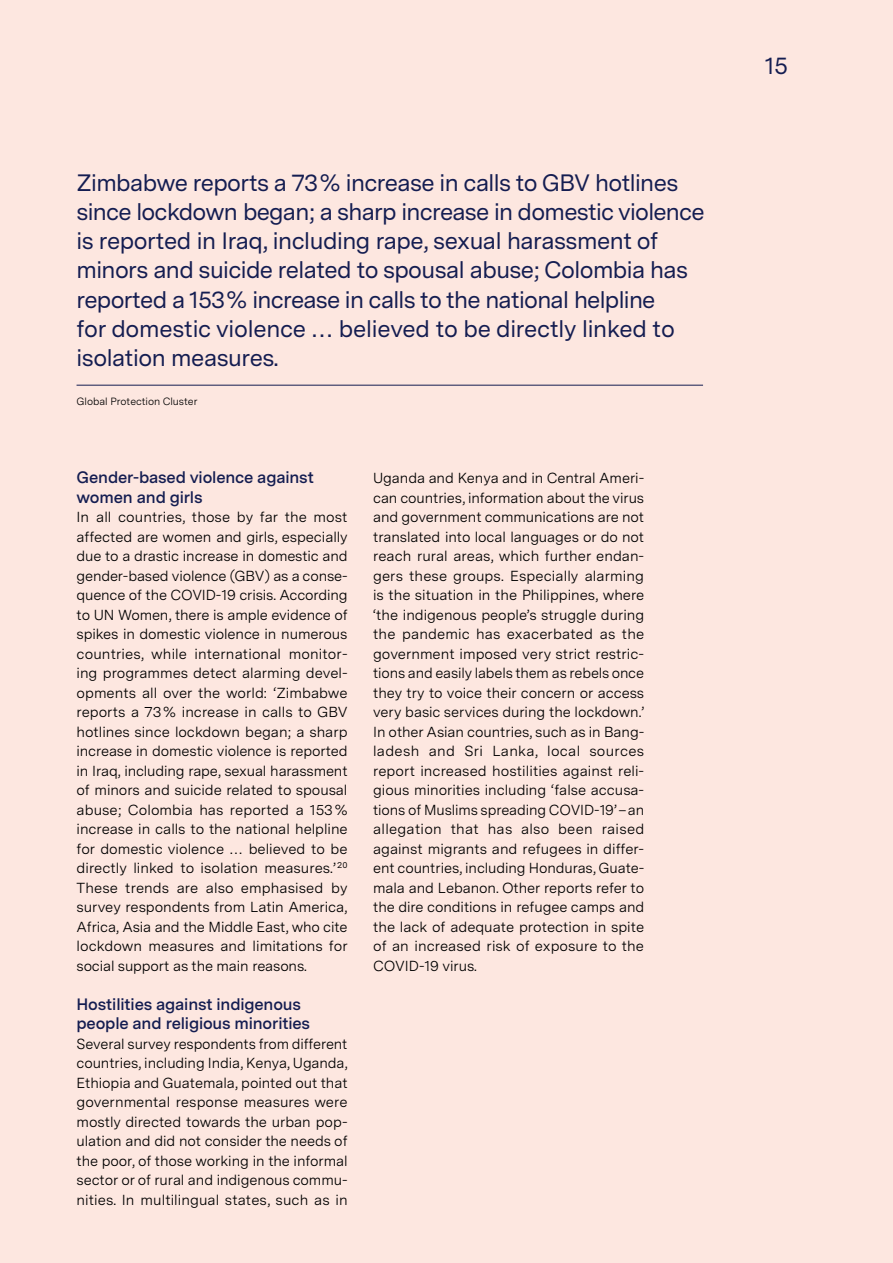
<style>
.page{position:relative;width:893px;height:1263px;background:#fde7e0}
.page>*{position:absolute;margin:0;border:0;box-sizing:border-box;transform-origin:0 0}
.t1{font:23.7px/29.2px "Messina Sans";letter-spacing:-.025em;color:#141d51}
.t2{font:600 16.5px/19.5px "Messina Sans";letter-spacing:-.01em;color:#141d51}
.t3{font:14.55px/19.5px "Messina Sans";letter-spacing:.005em;color:#000;text-align:justify}
.t4{font:10.5px "Messina Sans";letter-spacing:-.005em;color:#000}
</style>
<div class="page">
<hr style="left:77px;top:385px;width:626px;height:1px;background:#141d51">
<p class="t1" style="left:77px;top:167px;width:630px">Zimbabwe reports a 73% increase in calls to GBV hotlines since lockdown began; a sharp increase in domestic violence is reported in Iraq, including rape, sexual harassment of minors and suicide related to spousal abuse; Colombia has reported a 153% increase in calls to the national helpline<br>for domestic violence … believed to be directly linked to isolation measures.</p>
<p class="t4" style="left:77px;top:394px;width:122px">Global Protection Cluster</p>
<p class="t2" style="left:77px;top:467px;width:239px">Gender-based violence against women and girls</p>
<p class="t3" style="left:77px;top:507px;width:273px">In all countries, those by far the most affected are women and girls, especially due to a drastic increase in domestic and gender-based violence (GBV) as a conse&shy;quence of the COVID-19 crisis. According to UN Women, there is ample evidence of spikes in domestic violence in numerous countries, while international monitor&shy;ing programmes detect alarming devel&shy;opments all over the world: ‘Zimbabwe reports a 73% increase in calls to GBV hotlines since lockdown began; a sharp increase in domestic violence is reported in Iraq, including rape, sexual harassment of minors and suicide related to spousal abuse; Colombia has reported a 153% increase in calls to the national helpline for domestic violence … believed to be directly linked to isolation measures.’ <sup>20<br></sup>These trends are also emphasised by survey respondents from Latin America, Africa, Asia and the Middle East, who cite lockdown measures and limitations for social support as the main reasons.</p>
<p class="t2" style="left:77px;top:993px;width:235px">Hostilities against indigenous people and religious minorities</p>
<p class="t3" style="left:77px;top:1033px;width:273px">Several survey respondents from different countries, including India, Kenya, Uganda, Ethiopia and Guatemala, pointed out that governmental response measures were mostly directed towards the urban pop&shy;ulation and did not consider the needs of the poor, of those working in the informal sector or of rural and indigenous commu&shy;nities. In multilingual states, such as in</p>
<p class="t3" style="left:373px;top:468px;width:273px">Uganda and Kenya and in Central Ameri&shy;can countries, information about the virus and government communications are not translated into local languages or do not reach rural areas, which further endan&shy;gers these groups. Especially alarming is the situation in the Philippines, where ‘the indigenous people’s struggle during the pandemic has exacerbated as the government imposed very strict restric&shy;tions and easily labels them as rebels once they try to voice their concern or access very basic services during the lockdown.’ In other Asian countries, such as in Bang&shy;ladesh and Sri Lanka, local sources report increased hostilities against reli&shy;gious minorities including ‘false accusa&shy;tions of Muslims spreading COVID-19’–an allegation that has also been raised against migrants and refugees in differ&shy;ent countries, including Honduras, Guate&shy;mala and Lebanon. Other reports refer to the dire conditions in refugee camps and the lack of adequate protection in spite of an increased risk of exposure to the COVID-19 virus.</p>
<h1 class="t1" style="left:765px;top:50px;width:24px">15</h1>
</div>
